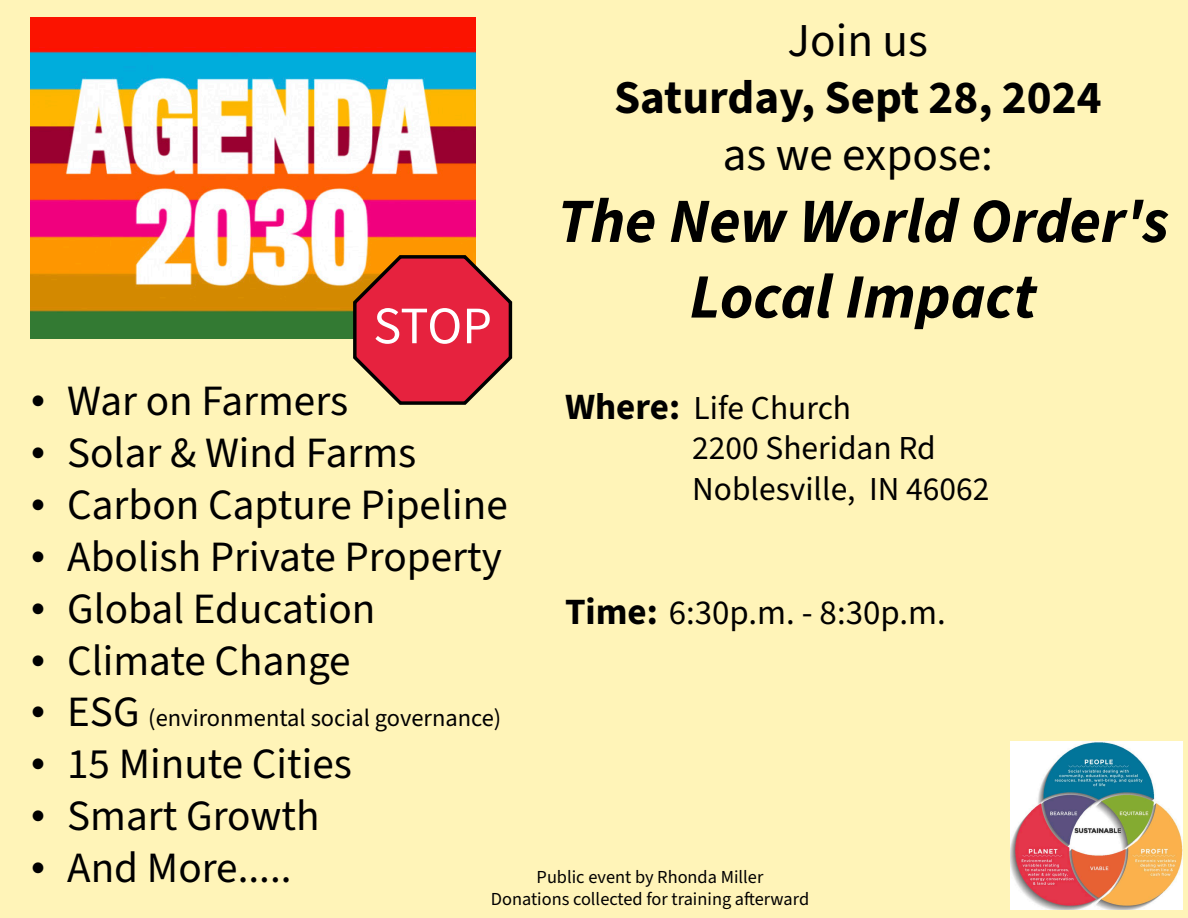
<style>
.page{position:relative;width:1188px;height:918px;background:#fff4b8}
.page>*{position:absolute;margin:0;border:0;box-sizing:border-box;transform-origin:0 0}
.t1{font:italic 700 63px/75.6px "Source Sans 3";color:#000;text-align:center}
.t2{font:52.65px "Source Sans 3";color:#fff}
.t3{font:700 47.1px "Source Sans 3";color:#000}
.t4{font:47.1px "Source Sans 3";color:#000}
.t5{font:43.2px "Source Sans 3";color:#000}
.t6{font:34.95px "Source Sans 3";color:#000}
.t7{font:33.45px/40.2px "Source Sans 3";color:#000}
.t8{font:24.45px "Source Sans 3";color:#000}
.t9{font:18.3px/22px "Source Sans 3";color:#000;text-align:center}
.s1{font-family:"Times New Roman"}
.s2{font-family:"Times New Roman";font-size:43.2px}
.s3{font-size:43.2px}
.s4{font-weight:700;font-size:37.05px}
</style>
<div class="page">
<img style="left:30px;top:17px;width:445px;height:321px">
<img style="left:1011px;top:742px;width:172px;height:167px">
<svg style="left:351px;top:252px;width:162px;height:153px;background:#dc484c"></svg>
<p class="t2" style="left:373px;top:293px;width:120px">STOP</p>
<p class="t4" style="left:788px;top:11px;width:142px">Join us</p>
<p class="t3" style="left:614px;top:67px;width:489px">Saturday, Sept 28, 2024</p>
<p class="t4" style="left:723px;top:125px;width:272px">as we expose:</p>
<h1 class="t1" style="left:557px;top:183px;width:613px">The New World Order's<br>Local Impact</h1>
<p class="t5" style="left:30px;top:374px;width:319px"><span class="s1">•</span> War on Farmers</p>
<p class="t5" style="left:30px;top:426px;width:387px"><span class="s1">•</span> Solar &amp; Wind Farms</p>
<p class="t5" style="left:30px;top:478px;width:479px"><span class="s1">•</span> Carbon Capture Pipeline</p>
<p class="t5" style="left:30px;top:529px;width:473px"><span class="s1">•</span> Abolish Private Property</p>
<p class="t5" style="left:30px;top:581px;width:347px"><span class="s1">•</span> Global Education</p>
<p class="t5" style="left:30px;top:633px;width:322px"><span class="s1">•</span> Climate Change</p>
<p class="t8" style="left:30px;top:703px;width:472px"><span class="s2">•</span> <span class="s3">ESG</span> (environmental social governance)</p>
<p class="t5" style="left:30px;top:737px;width:323px"><span class="s1">•</span> 15 Minute Cities</p>
<p class="t5" style="left:30px;top:789px;width:291px"><span class="s1">•</span> Smart Growth</p>
<p class="t5" style="left:30px;top:840px;width:263px"><span class="s1">•</span> And More.....</p>
<p class="t7" style="left:692px;top:388px;width:299px;text-indent:-127px"><span class="s4">Where:</span> Life Church<br>2200 Sheridan Rd<br>Noblesville, IN 46062</p>
<p class="t6" style="left:565px;top:591px;width:382px"><span class="s4">Time:</span> 6:30p.m. - 8:30p.m.</p>
<p class="t9" style="left:491px;top:866px;width:320px">Public event by Rhonda Miller<br>Donations collected for training afterward</p>
</div>
